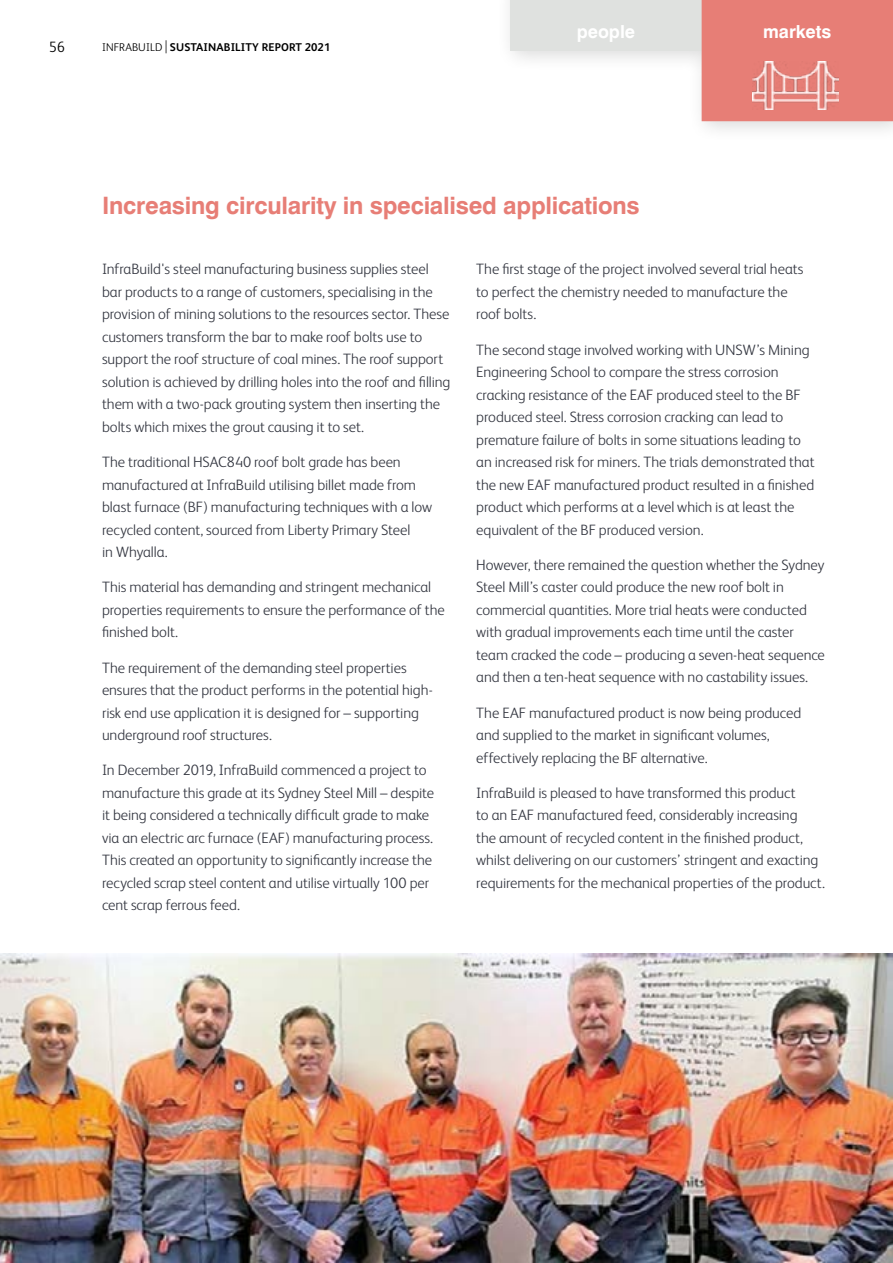
<style>
.page{position:relative;width:893px;height:1263px;background:#fff}
.page>*{position:absolute;margin:0;border:0;box-sizing:border-box;transform-origin:0 0}
.t1{font:700 24px "Swiss 721 BT";letter-spacing:-.01em;color:#e77e76}
.t2{font:700 18px "Swiss 721 BT";color:#fff}
.t3{font:300 15px/22.5px "FS Albert";letter-spacing:-.005em;color:#343741}
.t4{font:300 15px "FS Albert";color:#000}
.t5{font:700 11.25px "FS Albert";letter-spacing:.01em;color:#000}
.s1{font-weight:300}
.s2{font-weight:300;font-size:18px}
</style>
<div class="page">
<img style="left:0;top:953px;width:893px;height:310px">
<div style="left:496px;top:0;width:397px;height:143px;background:#000;opacity:.15"></div>
<div style="left:510px;top:0;width:192px;height:51px;background:#dfe1df"></div>
<div style="left:702px;top:0;width:191px;height:121px;background:#e77e76"></div>
<div style="left:734px;top:62px;width:123px;height:47px;background:#e77e76"></div>
<img style="left:752px;top:62px;width:86px;height:47px">
<p class="t4" style="left:49px;top:37px;width:18px">56</p>
<p class="t5" style="left:102px;top:40px;width:230px"><span class="s1">INFRABUILD</span> <span class="s2">|</span> SUSTAINABILITY REPORT 2021</p>
<p class="t2" style="left:577px;top:21px;width:60px">people</p>
<p class="t2" style="left:763px;top:21px;width:70px">markets</p>
<h1 class="t1" style="left:102px;top:191px;width:539px">Increasing circularity in specialised applications</h1>
<p class="t3" style="left:102px;top:257px;width:350px">InfraBuild's steel manufacturing business supplies steel bar products to a range of customers, specialising in the provision of mining solutions to the resources sector. These customers transform the bar to make roof bolts use to support the roof structure of coal mines. The roof support solution is achieved by drilling holes into the roof and filling them with a two-pack grouting system then inserting the bolts which mixes the grout causing it to set.</p>
<p class="t3" style="left:102px;top:450px;width:332px">The traditional HSAC840 roof bolt grade has been manufactured at InfraBuild utilising billet made from blast furnace (BF) manufacturing techniques with a low recycled content, sourced from Liberty Primary Steel<br>in Whyalla.</p>
<p class="t3" style="left:102px;top:575px;width:344px">This material has demanding and stringent mechanical properties requirements to ensure the performance of the finished bolt.</p>
<p class="t3" style="left:102px;top:656px;width:332px">The requirement of the demanding steel properties ensures that the product performs in the potential high&shy;risk end use application it is designed for – supporting underground roof structures.</p>
<p class="t3" style="left:102px;top:758px;width:334px">In December 2019, InfraBuild commenced a project to manufacture this grade at its Sydney Steel Mill – despite it being considered a technically difficult grade to make via an electric arc furnace (EAF) manufacturing process.<br>This created an opportunity to significantly increase the recycled scrap steel content and utilise virtually 100 per cent scrap ferrous feed.</p>
<p class="t3" style="left:476px;top:257px;width:329px">The first stage of the project involved several trial heats to perfect the chemistry needed to manufacture the roof bolts.</p>
<p class="t3" style="left:476px;top:338px;width:340px">The second stage involved working with UNSW’s Mining Engineering School to compare the stress corrosion cracking resistance of the EAF produced steel to the BF produced steel. Stress corrosion cracking can lead to premature failure of bolts in some situations leading to an increased risk for miners. The trials demonstrated that the new EAF manufactured product resulted in a finished product which performs at a level which is at least the equivalent of the BF produced version.</p>
<p class="t3" style="left:476px;top:553px;width:350px">However, there remained the question whether the Sydney Steel Mill’s caster could produce the new roof bolt in commercial quantities. More trial heats were conducted with gradual improvements each time until the caster team cracked the code – producing a seven-heat sequence and then a ten-heat sequence with no castability issues.</p>
<p class="t3" style="left:476px;top:701px;width:326px">The EAF manufactured product is now being produced and supplied to the market in significant volumes, effectively replacing the BF alternative.</p>
<p class="t3" style="left:476px;top:781px;width:350px">InfraBuild is pleased to have transformed this product<br>to an EAF manufactured feed, considerably increasing<br>the amount of recycled content in the finished product, whilst delivering on our customers’ stringent and exacting requirements for the mechanical properties of the product.</p>
</div>
